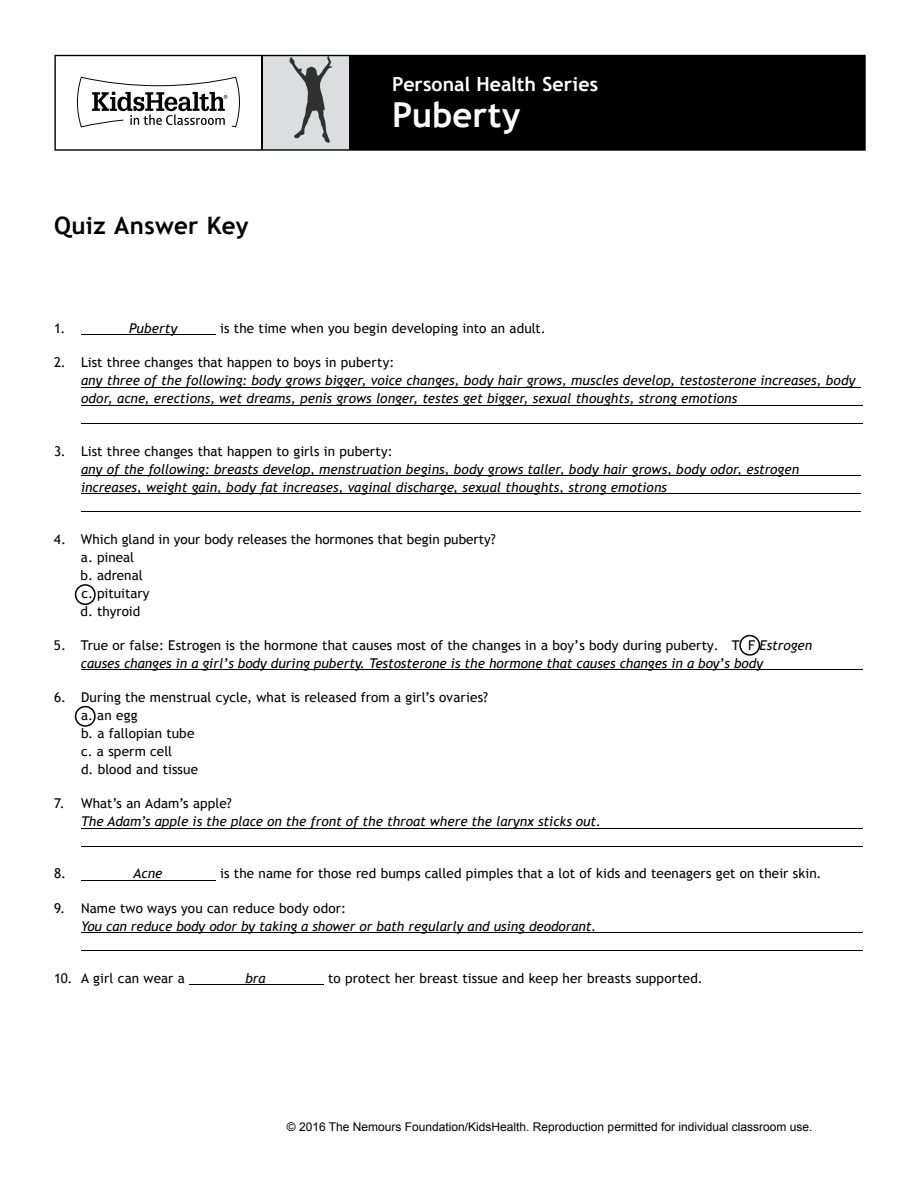
<style>
.page{position:relative;width:918px;height:1188px;background:#fff}
.page>*{position:absolute;margin:0;border:0;box-sizing:border-box;transform-origin:0 0}
.t1{font:700 34.5px "Trebuchet MS";color:#fff}
.t2{font:700 24px "Trebuchet MS";letter-spacing:.015em;color:#000}
.t3{font:700 19.5px "Trebuchet MS";color:#fff}
.t4{font:italic 13.5px/18px "Trebuchet MS";color:#000}
.t5{font:13.5px/18px "Trebuchet MS";letter-spacing:.005em;color:#000}
.t6{font:12px "Arial";color:#000}
.s1{font-style:normal}
</style>
<div class="page">
<svg style="left:54px;top:55px;width:812px;height:96px;fill:#000"></svg>
<svg style="left:289px;top:56px;width:44px;height:87px"></svg>
<hr style="left:81px;top:334px;width:135px;height:1px;background:#000">
<hr style="left:81px;top:387px;width:779px;height:1px;background:#000">
<hr style="left:81px;top:405px;width:781px;height:1px;background:#000">
<hr style="left:81px;top:423px;width:781px;height:1px;background:#000">
<hr style="left:81px;top:475px;width:780px;height:1px;background:#000">
<hr style="left:81px;top:493px;width:780px;height:1px;background:#000">
<hr style="left:81px;top:511px;width:780px;height:1px;background:#000">
<hr style="left:81px;top:669px;width:781px;height:1px;background:#000">
<hr style="left:81px;top:828px;width:781px;height:1px;background:#000">
<hr style="left:81px;top:846px;width:781px;height:1px;background:#000">
<hr style="left:81px;top:880px;width:135px;height:1px;background:#000">
<hr style="left:81px;top:932px;width:781px;height:1px;background:#000">
<hr style="left:81px;top:950px;width:781px;height:1px;background:#000">
<hr style="left:189px;top:984px;width:135px;height:1px;background:#000">
<svg style="left:75px;top:584px;width:21px;height:21px"></svg>
<svg style="left:739px;top:635px;width:21px;height:21px"></svg>
<svg style="left:75px;top:706px;width:21px;height:21px"></svg>
<h2 class="t2" style="left:54px;top:210px;width:196px">Quiz Answer Key</h2>
<h3 class="t3" style="left:392px;top:71px;width:207px">Personal Health Series</h3>
<h1 class="t1" style="left:392px;top:93px;width:130px">Puberty</h1>
<p class="t5" style="left:54px;top:320px;width:13px">1.</p>
<p class="t4" style="left:129px;top:320px;width:50px">Puberty</p>
<p class="t5" style="left:220px;top:320px;width:327px">is the time when you begin developing into an adult.</p>
<p class="t5" style="left:54px;top:354px;width:342px">2. List three changes that happen to boys in puberty:</p>
<p class="t4" style="left:81px;top:372px;width:776px">any three of the following: body grows bigger, voice changes, body hair grows, muscles develop, testosterone increases, body odor, acne, erections, wet dreams, penis grows longer, testes get bigger, sexual thoughts, strong emotions</p>
<p class="t5" style="left:54px;top:442px;width:340px">3. List three changes that happen to girls in puberty:</p>
<p class="t4" style="left:81px;top:460px;width:720px">any of the following: breasts develop, menstruation begins, body grows taller, body hair grows, body odor, estrogen increases, weight gain, body fat increases, vaginal discharge, sexual thoughts, strong emotions</p>
<p class="t5" style="left:81px;top:530px;width:417px;text-indent:-27px">4. Which gland in your body releases the hormones that begin puberty? a. pineal<br>b. adrenal<br>c. pituitary<br>d. thyroid</p>
<p class="t4" style="left:81px;top:636px;width:733px;text-indent:-27px"><span class="s1">5. True or false: Estrogen is the hormone that causes most of the changes in a boy’s body during puberty. T F</span> Estrogen causes changes in a girl’s body during puberty. Testosterone is the hormone that causes changes in a boy’s body</p>
<p class="t5" style="left:81px;top:689px;width:409px;text-indent:-27px">6. During the menstrual cycle, what is released from a girl’s ovaries? a. an egg<br>b. a fallopian tube<br>c. a sperm cell<br>d. blood and tissue</p>
<p class="t5" style="left:54px;top:795px;width:179px">7. What’s an Adam’s apple?</p>
<p class="t4" style="left:81px;top:813px;width:522px">The Adam’s apple is the place on the front of the throat where the larynx sticks out.</p>
<p class="t5" style="left:54px;top:865px;width:14px">8.</p>
<p class="t4" style="left:133px;top:865px;width:31px">Acne</p>
<p class="t5" style="left:220px;top:865px;width:603px">is the name for those red bumps called pimples that a lot of kids and teenagers get on their skin.</p>
<p class="t5" style="left:54px;top:899px;width:294px">9. Name two ways you can reduce body odor:</p>
<p class="t4" style="left:81px;top:917px;width:517px">You can reduce body odor by taking a shower or bath regularly and using deodorant.</p>
<p class="t5" style="left:54px;top:969px;width:132px">10. A girl can wear a</p>
<p class="t4" style="left:245px;top:969px;width:22px">bra</p>
<p class="t5" style="left:328px;top:969px;width:376px">to protect her breast tissue and keep her breasts supported.</p>
<p class="t6" style="left:287px;top:1120px;width:527px">© 2016 The Nemours Foundation/KidsHealth. Reproduction permitted for individual classroom use.</p>
</div>
